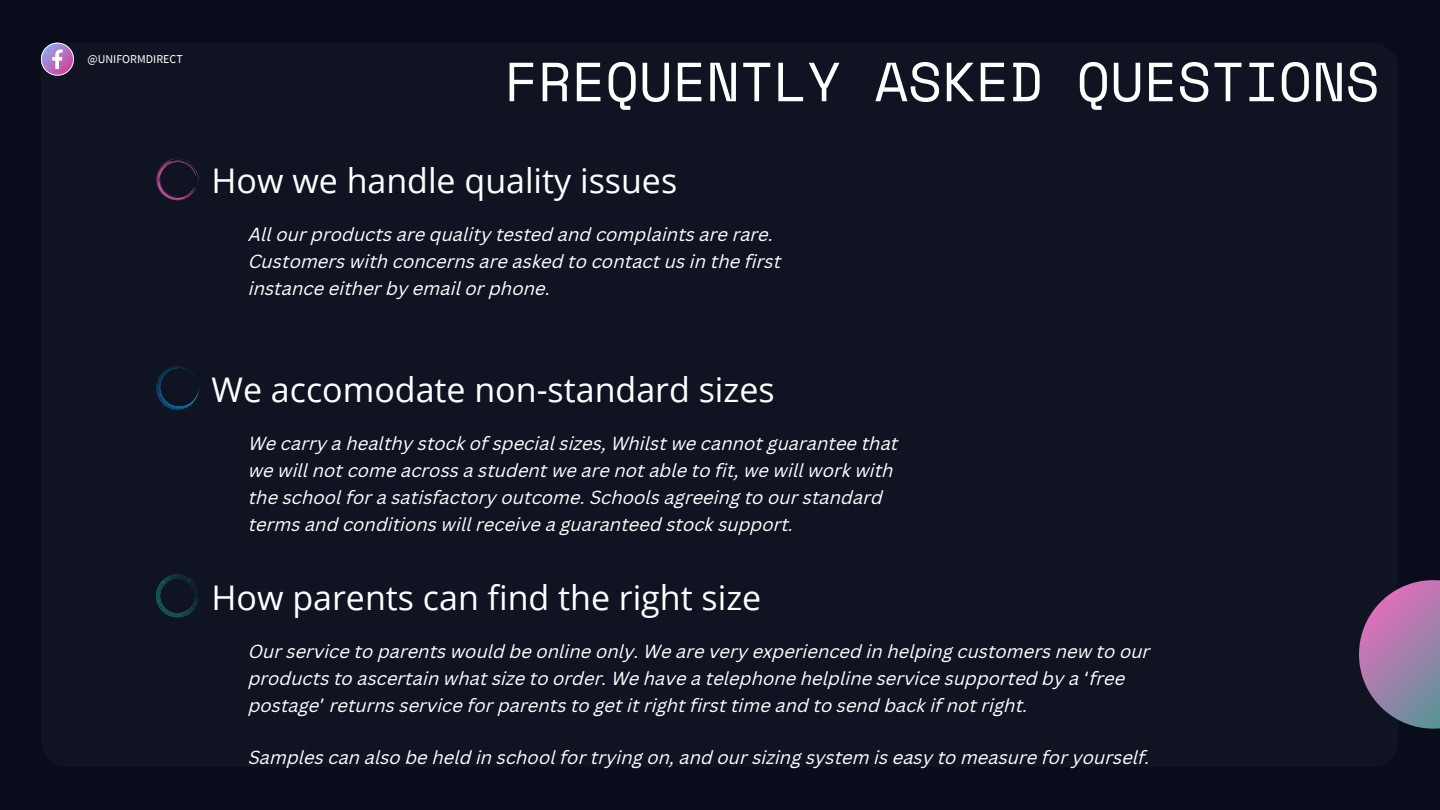
<style>
.page{position:relative;width:1440px;height:810px;background:#0f1322}
.page>*{position:absolute;margin:0;border:0;box-sizing:border-box;transform-origin:0 0}
.t1{font:55px "Space Mono";color:#fff}
.t2{font:34px "Open Sans";color:#fff}
.t3{font:italic 18.4px/27px "Canva Sans";color:#fff}
.t4{font:12px "Source Sans Pro";color:#fff}
.s1{font-family:"Noto Sans Gurmukhi";font-style:normal}
</style>
<div class="page">
<svg style="left:1359px;top:580px;width:81px;height:149px"></svg>
<svg style="left:41px;top:43px;width:33px;height:33px"></svg>
<svg style="left:156px;top:158px;width:43px;height:42px"></svg>
<svg style="left:156px;top:365px;width:43px;height:45px"></svg>
<svg style="left:156px;top:575px;width:43px;height:42px"></svg>
<p class="t4" style="left:88px;top:51px;width:97px">@UNIFORMDIRECT</p>
<h1 class="t1" style="left:504px;top:40px;width:877px">FREQUENTLY ASKED QUESTIONS</h1>
<h2 class="t2" style="left:212px;top:157px;width:467px">How we handle quality issues</h2>
<p class="t3" style="left:249px;top:222px;width:534px">All our products are quality tested and complaints are rare.<br>Customers with concerns are asked to contact us in the first instance either by email or phone.</p>
<h2 class="t2" style="left:212px;top:365px;width:565px">We accomodate non-standard sizes</h2>
<p class="t3" style="left:249px;top:431px;width:651px">We carry a healthy stock of special sizes, Whilst we cannot guarantee that we will not come across a student we are not able to fit, we will work with the school for a satisfactory outcome. Schools agreeing to our standard terms and conditions will receive a guaranteed stock support.</p>
<h2 class="t2" style="left:212px;top:573px;width:551px">How parents can find the right size</h2>
<p class="t3" style="left:249px;top:639px;width:903px">Our service to parents would be online only. We are very experienced in helping customers new to our products to ascertain what size to order. We have a telephone helpline service supported by a <span class="s1">‘</span>free postage<span class="s1">’</span> returns service for parents to get it right first time and to send back if not right.</p>
<p class="t3" style="left:249px;top:746px;width:903px">Samples can also be held in school for trying on, and our sizing system is easy to measure for yourself.</p>
</div>
